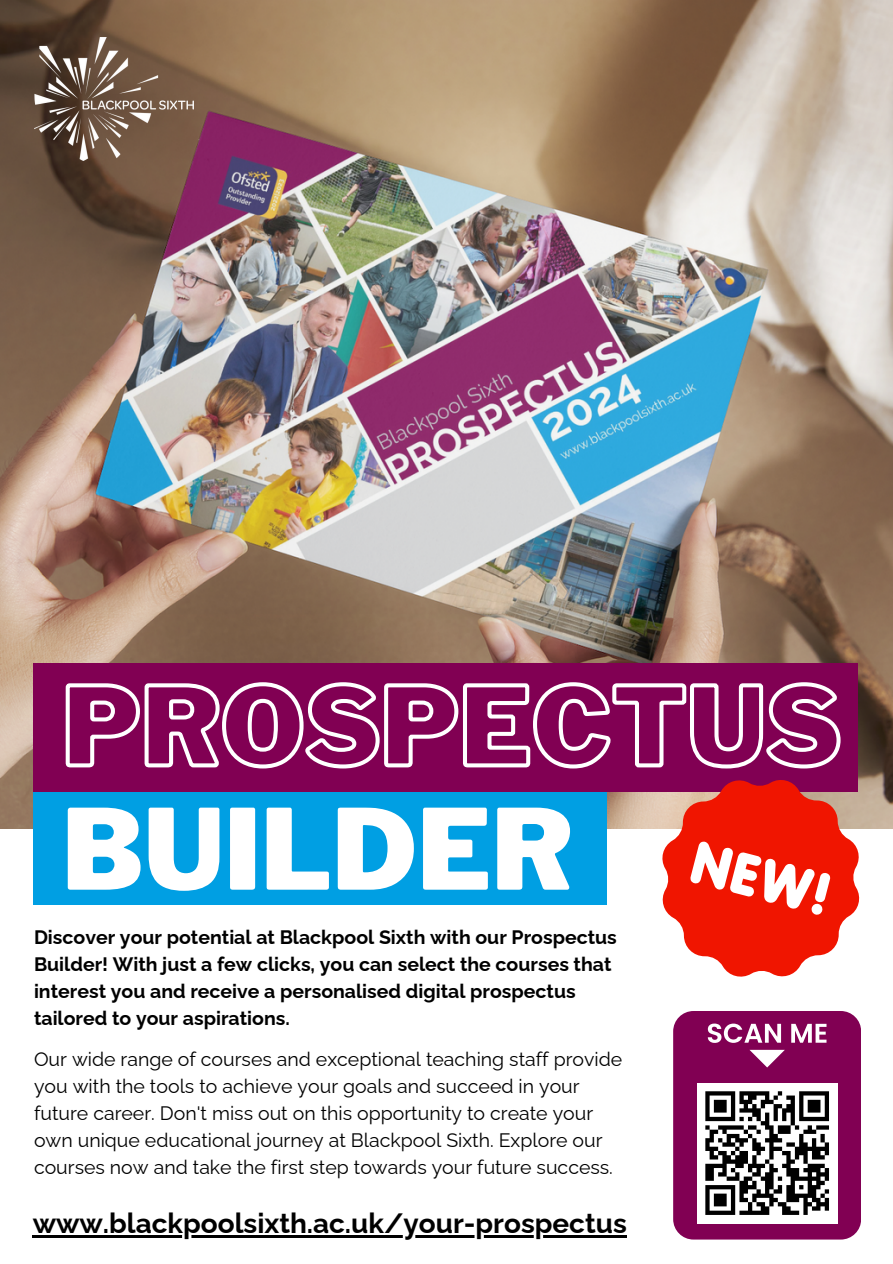
<style>
.page{position:relative;width:893px;height:1264px;background:#fff}
.page>*{position:absolute;margin:0;border:0;box-sizing:border-box;transform-origin:0 0}
.t1{font:900 110.55px "Libre Franklin";color:#fff}
.t2{font:700 27.9px "Raleway";color:#000}
.t3{font:19.5px/27px "Raleway";color:#000}
.t4{font:700 19.5px/27px "Raleway";color:#000}
</style>
<div class="page">
<img style="left:0;top:0;width:892px;height:828px">
<img style="left:34px;top:37px;width:160px;height:124px">
<div style="left:33px;top:784px;width:573px;height:120px;background:#009fe3"></div>
<div style="left:33px;top:662px;width:824px;height:129px;background:#810053"></div>
<svg style="left:673px;top:1011px;width:187px;height:228px"></svg>
<svg style="left:635px;top:753px;width:251px;height:224px"></svg>
<svg style="left:689px;top:840px;width:142px;height:75px"></svg>
<svg style="left:65px;top:682px;width:777px;height:89px"></svg>
<hr style="left:33px;top:1235px;width:593px;height:2px;background:#000">
<p class="t1" style="left:62px;top:782px;width:512px">BUILDER</p>
<p class="t4" style="left:34px;top:923px;width:584px">Discover your potential at Blackpool Sixth with our Prospectus Builder! With just a few clicks, you can select the courses that interest you and receive a personalised digital prospectus tailored to your aspirations.</p>
<p class="t3" style="left:34px;top:1045px;width:589px">Our wide range of courses and exceptional teaching staff provide you with the tools to achieve your goals and succeed in your future career. Don't miss out on this opportunity to create your own unique educational journey at Blackpool Sixth. Explore our courses now and take the first step towards your future success.</p>
<p class="t2" style="left:33px;top:1206px;width:595px">www.blackpoolsixth.ac.uk/your-prospectus</p>
</div>
